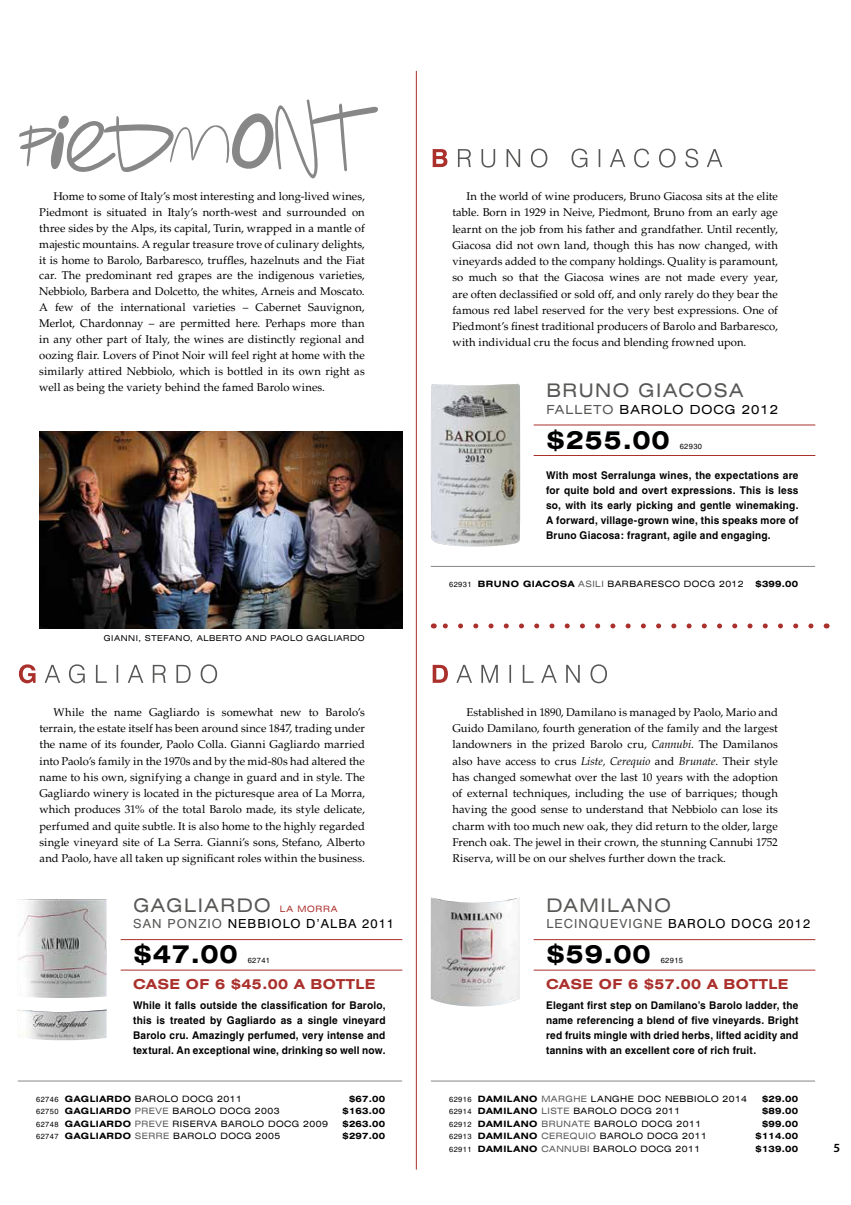
<style>
.page{position:relative;width:851px;height:1205px;background:#fff}
.page>*{position:absolute;margin:0;border:0;box-sizing:border-box;transform-origin:0 0}
.t1{font:700 expanded 25px "Swiss 721 BT";letter-spacing:.03em;color:#000}
.t2{font:expanded 18.75px "Swiss 721 BT";letter-spacing:.08em;color:#575756}
.t3{font:700 expanded 13.75px "Swiss 721 BT";letter-spacing:.03em;color:#aa302c}
.t4{font:12.5px "Swiss 721 BT";letter-spacing:.08em;color:#000;scale:1.04 1}
.t5{font:12.5px "Swiss 721 BT";letter-spacing:.08em;color:#000;scale:1.05 1}
.t6{font:expanded 12.5px "Swiss 721 BT";letter-spacing:.08em;color:#000}
.t7{font:600 12.5px "Myriad Pro";color:#000}
.t8{font:11.25px/16.2px "Palatino";letter-spacing:.01em;color:#000;text-align:justify}
.t9{font:700 10.62px/15px "Helvetica";letter-spacing:.02em;color:#000;text-align:justify;scale:.95 1}
.t10{font:expanded 8.75px "Swiss 721 BT";letter-spacing:.05em;color:#000}
.t11{font:700 expanded 8.75px "Swiss 721 BT";letter-spacing:.025em;color:#000}
.t12{font:expanded 8.12px "Swiss 721 BT";letter-spacing:.06em;color:#000}
.t13{font:7.5px "Helvetica";letter-spacing:.05em;color:#000}
.s1{color:#575756}
.s2{font-family:"Helvetica";font-stretch:normal;font-size:7.5px}
.s3{font-weight:700}
.s4{font-style:italic}
.s5{font-size:8.75px;color:#aa302c}
</style>
<div class="page">
<img style="left:430px;top:384px;width:90px;height:163px">
<img style="left:39px;top:432px;width:363px;height:196px">
<hr style="left:416px;top:71px;width:1px;height:1098px;background:#aa302c">
<hr style="left:431px;top:566px;width:384px;height:1px;background:#878787">
<svg style="left:458px;top:149px;width:264px;height:19px"></svg>
<svg style="left:432px;top:149px;width:15px;height:18px"></svg>
<hr style="left:533px;top:455px;width:282px;height:1px;background:#aa302c">
<hr style="left:533px;top:424px;width:282px;height:1px;background:#aa302c">
<svg style="left:19px;top:99px;width:359px;height:80px"></svg>
<svg style="left:442px;top:623px;width:368px;height:5px"></svg>
<img style="left:431px;top:897px;width:88px;height:109px">
<hr style="left:431px;top:1080px;width:384px;height:1px;background:#878787">
<svg style="left:456px;top:664px;width:151px;height:19px"></svg>
<svg style="left:432px;top:665px;width:16px;height:18px"></svg>
<hr style="left:533px;top:969px;width:282px;height:1px;background:#aa302c">
<hr style="left:533px;top:939px;width:282px;height:1px;background:#aa302c">
<img style="left:18px;top:899px;width:89px;height:141px">
<hr style="left:18px;top:1080px;width:384px;height:1px;background:#878787">
<svg style="left:45px;top:664px;width:172px;height:19px"></svg>
<svg style="left:19px;top:664px;width:17px;height:19px"></svg>
<hr style="left:121px;top:969px;width:281px;height:1px;background:#aa302c">
<hr style="left:121px;top:939px;width:281px;height:1px;background:#aa302c">
<p class="t8" style="left:39px;top:188px;width:327px;line-height:15.9px;text-indent:14px">Home to some of Italy’s most interesting and long-lived wines, Piedmont is situated in Italy’s north-west and surrounded on three sides by the Alps, its capital, Turin, wrapped in a mantle of majestic mountains. A regular treasure trove of culinary delights, it is home to Barolo, Barbaresco, truffles, hazelnuts and the Fiat car. The predominant red grapes are the indigenous varieties, Nebbiolo, Barbera and Dolcetto, the whites, Arneis and Moscato.<br>A few of the international varieties – Cabernet Sauvignon, Merlot, Chardonnay – are permitted here. Perhaps more than in any other part of Italy, the wines are distinctly regional and oozing flair. Lovers of Pinot Noir will feel right at home with the similarly attired Nebbiolo, which is bottled in its own right as well as being the variety behind the famed Barolo wines.</p>
<p class="t8" style="left:452px;top:188px;width:327px;text-indent:14px">In the world of wine producers, Bruno Giacosa sits at the elite table. Born in 1929 in Neive, Piedmont, Bruno from an early age learnt on the job from his father and grandfather. Until recently, Giacosa did not own land, though this has now changed, with vineyards added to the company holdings. Quality is paramount, so much so that the Giacosa wines are not made every year, are often declassified or sold off, and only rarely do they bear the famous red label reserved for the very best expressions. One of Piedmont’s finest traditional producers of Barolo and Barbaresco, with individual cru the focus and blending frowned upon.</p>
<h2 class="t2" style="left:546px;top:379px;width:199px">BRUNO GIACOSA</h2>
<p class="t6" style="left:546px;top:402px;width:233px"><span class="s1">FALLETO</span> BAROLO DOCG 2012</p>
<h1 class="t1" style="left:546px;top:425px;width:124px">$255.00</h1>
<p class="t13" style="left:679px;top:442px;width:24px">62930</p>
<p class="t9" style="left:546px;top:468px;width:267px">With most Serralunga wines, the expectations are for quite bold and overt expressions. This is less so, with its early picking and gentle winemaking.<br>A forward, village-grown wine, this speaks more of Bruno Giacosa: fragrant, agile and engaging.</p>
<p class="t10" style="left:449px;top:579px;width:296px"><span class="s2">62931</span> <span class="s3">BRUNO GIACOSA</span> <span class="s1">ASILI</span> BARBARESCO DOCG 2012</p>
<p class="t11" style="left:755px;top:579px;width:44px">$399.00</p>
<p class="t12" style="left:104px;top:633px;width:262px">GIANNI, STEFANO, ALBERTO AND PAOLO GAGLIARDO</p>
<p class="t8" style="left:39px;top:704px;width:327px;text-indent:14px">While the name Gagliardo is somewhat new to Barolo’s terrain, the estate itself has been around since 1847, trading under the name of its founder, Paolo Colla. Gianni Gagliardo married into Paolo’s family in the 1970s and by the mid-80s had altered the name to his own, signifying a change in guard and in style. The Gagliardo winery is located in the picturesque area of La Morra, which produces 31% of the total Barolo made, its style delicate, perfumed and quite subtle. It is also home to the highly regarded single vineyard site of La Serra. Gianni’s sons, Stefano, Alberto and Paolo, have all taken up significant roles within the business.</p>
<p class="t8" style="left:452px;top:704px;width:327px;text-indent:14px">Established in 1890, Damilano is managed by Paolo, Mario and Guido Damilano, fourth generation of the family and the largest landowners in the prized Barolo cru, <span class="s4">Cannubi</span>. The Damilanos also have access to crus <span class="s4">Liste, Cerequio</span> and <span class="s4">Brunate</span>. Their style has changed somewhat over the last 10 years with the adoption of external techniques, including the use of barriques; though having the good sense to understand that Nebbiolo can lose its charm with too much new oak, they did return to the older, large French oak. The jewel in their crown, the stunning Cannubi 1752<br>Riserva, will be on our shelves further down the track.</p>
<h2 class="t2" style="left:133px;top:894px;width:206px">GAGLIARDO <span class="s5">LA MORRA</span></h2>
<p class="t5" style="left:133px;top:916px;width:250px"><span class="s1">SAN PONZIO</span> NEBBIOLO D’ALBA 2011</p>
<h2 class="t2" style="left:546px;top:894px;width:126px">DAMILANO</h2>
<p class="t4" style="left:546px;top:916px;width:255px"><span class="s1">LECINQUEVIGNE</span> BAROLO DOCG 2012</p>
<h1 class="t1" style="left:134px;top:939px;width:105px">$47.00</h1>
<p class="t13" style="left:248px;top:956px;width:24px">62741</p>
<h1 class="t1" style="left:546px;top:939px;width:105px">$59.00</h1>
<p class="t13" style="left:660px;top:956px;width:24px">62915</p>
<p class="t3" style="left:133px;top:975px;width:244px">CASE OF 6 $45.00 A BOTTLE</p>
<p class="t3" style="left:546px;top:975px;width:244px">CASE OF 6 $57.00 A BOTTLE</p>
<p class="t9" style="left:133px;top:997px;width:267px">While it falls outside the classification for Barolo, this is treated by Gagliardo as a single vineyard Barolo cru. Amazingly perfumed, very intense and textural. An exceptional wine, drinking so well now.</p>
<p class="t9" style="left:546px;top:997px;width:267px">Elegant first step on Damilano’s Barolo ladder, the name referencing a blend of five vineyards. Bright red fruits mingle with dried herbs, lifted acidity and tannins with an excellent core of rich fruit.</p>
<p class="t10" style="left:36px;top:1093px;width:207px"><span class="s2">62746</span> <span class="s3">GAGLIARDO</span> BAROLO DOCG 2011</p>
<p class="t11" style="left:349px;top:1093px;width:38px">$67.00</p>
<p class="t10" style="left:36px;top:1106px;width:245px"><span class="s2">62750</span> <span class="s3">GAGLIARDO</span> <span class="s1">PREVE</span> BAROLO DOCG 2003</p>
<p class="t11" style="left:342px;top:1106px;width:44px">$163.00</p>
<p class="t10" style="left:36px;top:1118px;width:293px"><span class="s2">62748</span> <span class="s3">GAGLIARDO</span> <span class="s1">PREVE</span> RISERVA BAROLO DOCG 2009</p>
<p class="t11" style="left:342px;top:1118px;width:44px">$263.00</p>
<p class="t10" style="left:36px;top:1131px;width:245px"><span class="s2">62747</span> <span class="s3">GAGLIARDO</span> <span class="s1">SERRE</span> BAROLO DOCG 2005</p>
<p class="t11" style="left:342px;top:1131px;width:44px">$297.00</p>
<p class="t10" style="left:449px;top:1093px;width:299px"><span class="s2">62916</span> <span class="s3">DAMILANO</span> <span class="s1">MARGHE</span> LANGHE DOC NEBBIOLO 2014</p>
<p class="t11" style="left:761px;top:1093px;width:38px">$29.00</p>
<p class="t10" style="left:449px;top:1106px;width:233px"><span class="s2">62914</span> <span class="s3">DAMILANO</span> <span class="s1">LISTE</span> BAROLO DOCG 2011</p>
<p class="t11" style="left:761px;top:1106px;width:38px">$89.00</p>
<p class="t10" style="left:449px;top:1118px;width:253px"><span class="s2">62912</span> <span class="s3">DAMILANO</span> <span class="s1">BRUNATE</span> BAROLO DOCG 2011</p>
<p class="t11" style="left:761px;top:1118px;width:38px">$99.00</p>
<p class="t10" style="left:449px;top:1131px;width:259px"><span class="s2">62913</span> <span class="s3">DAMILANO</span> <span class="s1">CEREQUIO</span> BAROLO DOCG 2011</p>
<p class="t11" style="left:755px;top:1131px;width:44px">$114.00</p>
<p class="t10" style="left:449px;top:1143px;width:252px"><span class="s2">62911</span> <span class="s3">DAMILANO</span> <span class="s1">CANNUBI</span> BAROLO DOCG 2011</p>
<p class="t11" style="left:755px;top:1143px;width:44px">$139.00</p>
<p class="t7" style="left:833px;top:1139px;width:8px">5</p>
</div>
